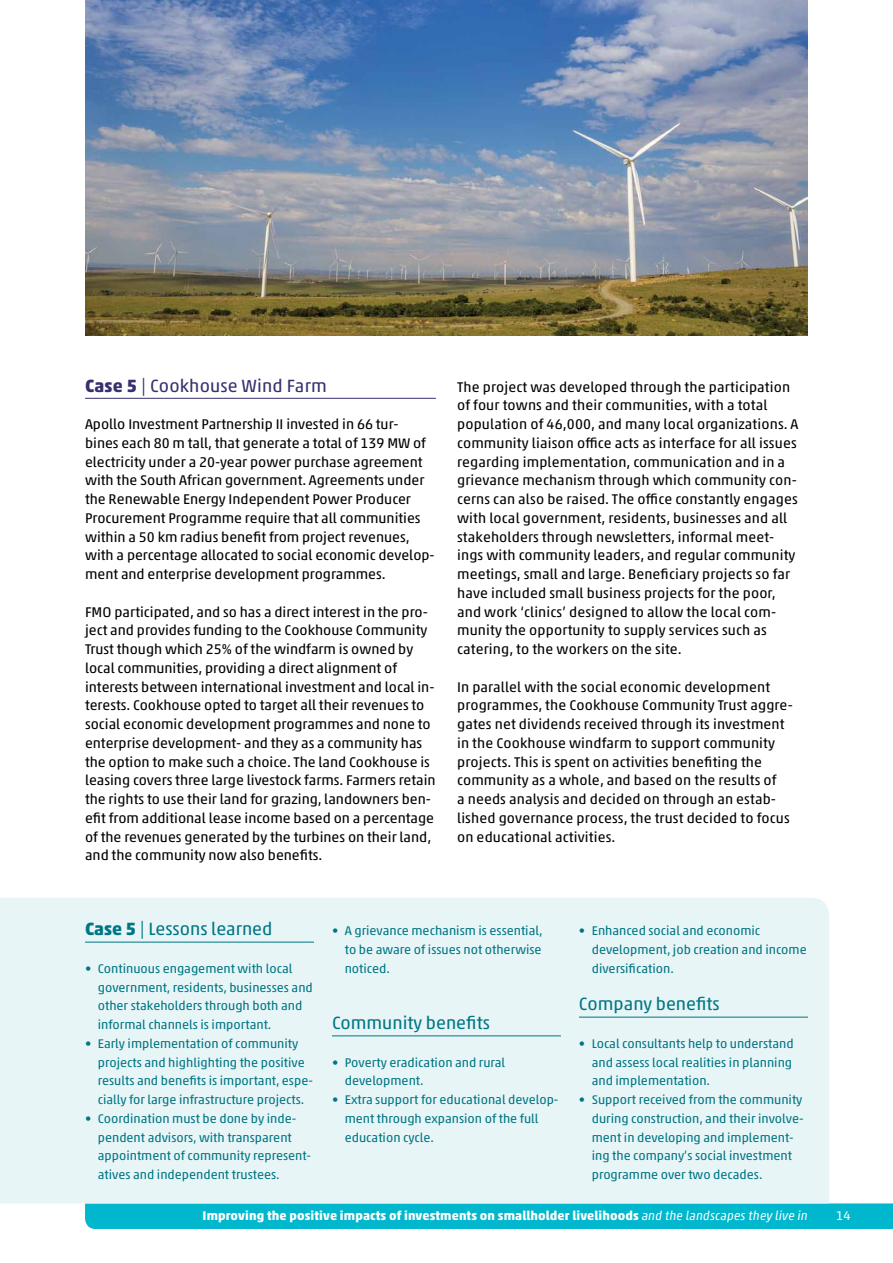
<style>
.page{position:relative;width:893px;height:1263px;background:#fff}
.page>*{position:absolute;margin:0;border:0;box-sizing:border-box;transform-origin:0 0}
.t1{font:18px "Akko Pro";color:#007684}
.t2{font:18px "Akko Pro";letter-spacing:.01em;color:#36306e}
.t3{font:14.25px/18.8px "Akko Pro";color:#000}
.t4{font:12.75px/18.8px "Akko Pro";color:#007684}
.t5{font:700 12.75px "Akko Pro";letter-spacing:.01em;color:#fff}
.t6{font:12.75px "Akko Pro";color:#fff}
.s1{font-weight:700}
.s2{font-weight:400;font-style:italic}
</style>
<div class="page">
<div style="left:85px;top:1203px;width:808px;height:26px;background:#00b7ce"></div>
<hr style="left:85px;top:398px;width:351px;height:1px;background:#36306e">
<div style="left:0;top:898px;width:829px;height:305px;background:#e8f5f7"></div>
<hr style="left:85px;top:942px;width:229px;height:1px;background:#007684">
<hr style="left:332px;top:1035px;width:229px;height:1px;background:#007684">
<hr style="left:579px;top:1017px;width:229px;height:1px;background:#007684">
<img style="left:85px;top:0;width:723px;height:335px">
<p class="t2" style="left:85px;top:374px;width:243px"><span class="s1">Case 5</span> | Cookhouse Wind Farm</p>
<p class="t3" style="left:85px;top:415px;width:351px">Apollo Investment Partnership II invested in 66 tur&shy;bines each 80 m tall, that generate a total of 139 MW of electricity under a 20-year power purchase agreement with the South African government. Agreements under the Renewable Energy Independent Power Producer Procurement Programme require that all communities within a 50 km radius benefit from project revenues, with a percentage allocated to social economic develop&shy;ment and enterprise development programmes.</p>
<p class="t3" style="left:85px;top:602px;width:352px">FMO participated, and so has a direct interest in the pro&shy;ject and provides funding to the Cookhouse Community Trust though which 25% of the windfarm is owned by local communities, providing a direct alignment of interests between international investment and local in&shy;terests. Cookhouse opted to target all their revenues to social economic development programmes and none to enterprise development- and they as a community has the option to make such a choice. The land Cookhouse is leasing covers three large livestock farms. Farmers retain the rights to use their land for grazing, landowners ben&shy;efit from additional lease income based on a percentage of the revenues generated by the turbines on their land, and the community now also benefits.</p>
<p class="t3" style="left:457px;top:377px;width:343px">The project was developed through the participation of four towns and their communities, with a total population of 46,000, and many local organizations. A community liaison office acts as interface for all issues regarding implementation, communication and in a grievance mechanism through which community con&shy;cerns can also be raised. The office constantly engages with local government, residents, businesses and all stakeholders through newsletters, informal meet&shy;ings with community leaders, and regular community meetings, small and large. Beneficiary projects so far have included small business projects for the poor, and work ‘clinics’ designed to allow the local com&shy;munity the opportunity to supply services such as catering, to the workers on the site.</p>
<p class="t3" style="left:457px;top:677px;width:337px">In parallel with the social economic development programmes, the Cookhouse Community Trust aggre&shy;gates net dividends received through its investment in the Cookhouse windfarm to support community projects. This is spent on activities benefiting the community as a whole, and based on the results of<br>a needs analysis and decided on through an estab&shy;lished governance process, the trust decided to focus on educational activities.</p>
<p class="t1" style="left:85px;top:918px;width:189px"><span class="s1">Case 5</span> | Lessons learned</p>
<p class="t4" style="left:98px;top:959px;width:217px;text-indent:-13px">• Continuous engagement with local government, residents, businesses and other stakeholders through both and informal channels is important.</p>
<p class="t4" style="left:98px;top:1034px;width:217px;text-indent:-13px">• Early implementation of community projects and highlighting the positive results and benefits is important, espe&shy;cially for large infrastructure projects.</p>
<p class="t4" style="left:98px;top:1109px;width:215px;text-indent:-13px">• Coordination must be done by inde&shy;pendent advisors, with transparent appointment of community represent&shy;atives and independent trustees.</p>
<p class="t4" style="left:345px;top:921px;width:199px;text-align:justify;text-indent:-13px">• A grievance mechanism is essential, to be aware of issues not otherwise noticed.</p>
<p class="t1" style="left:332px;top:1012px;width:159px">Community benefits</p>
<p class="t4" style="left:345px;top:1053px;width:162px;text-indent:-13px">• Poverty eradication and rural development.</p>
<p class="t4" style="left:345px;top:1090px;width:215px;text-indent:-13px">• Extra support for educational develop&shy;ment through expansion of the full education cycle.</p>
<p class="t4" style="left:592px;top:921px;width:216px;text-indent:-13px">• Enhanced social and economic development, job creation and income diversification.</p>
<p class="t1" style="left:579px;top:993px;width:142px">Company benefits</p>
<p class="t4" style="left:592px;top:1034px;width:203px;text-align:justify;text-indent:-13px">• Local consultants help to understand and assess local realities in planning and implementation.</p>
<p class="t4" style="left:592px;top:1090px;width:213px;text-indent:-13px">• Support received from the community during construction, and their involve&shy;ment in developing and implement&shy;ing the company’s social investment programme over two decades.</p>
<p class="t5" style="left:203px;top:1207px;width:607px">Improving the positive impacts of investments on smallholder livelihoods <span class="s2">and the landscapes they live in</span></p>
<p class="t6" style="left:836px;top:1207px;width:16px">14</p>
</div>
